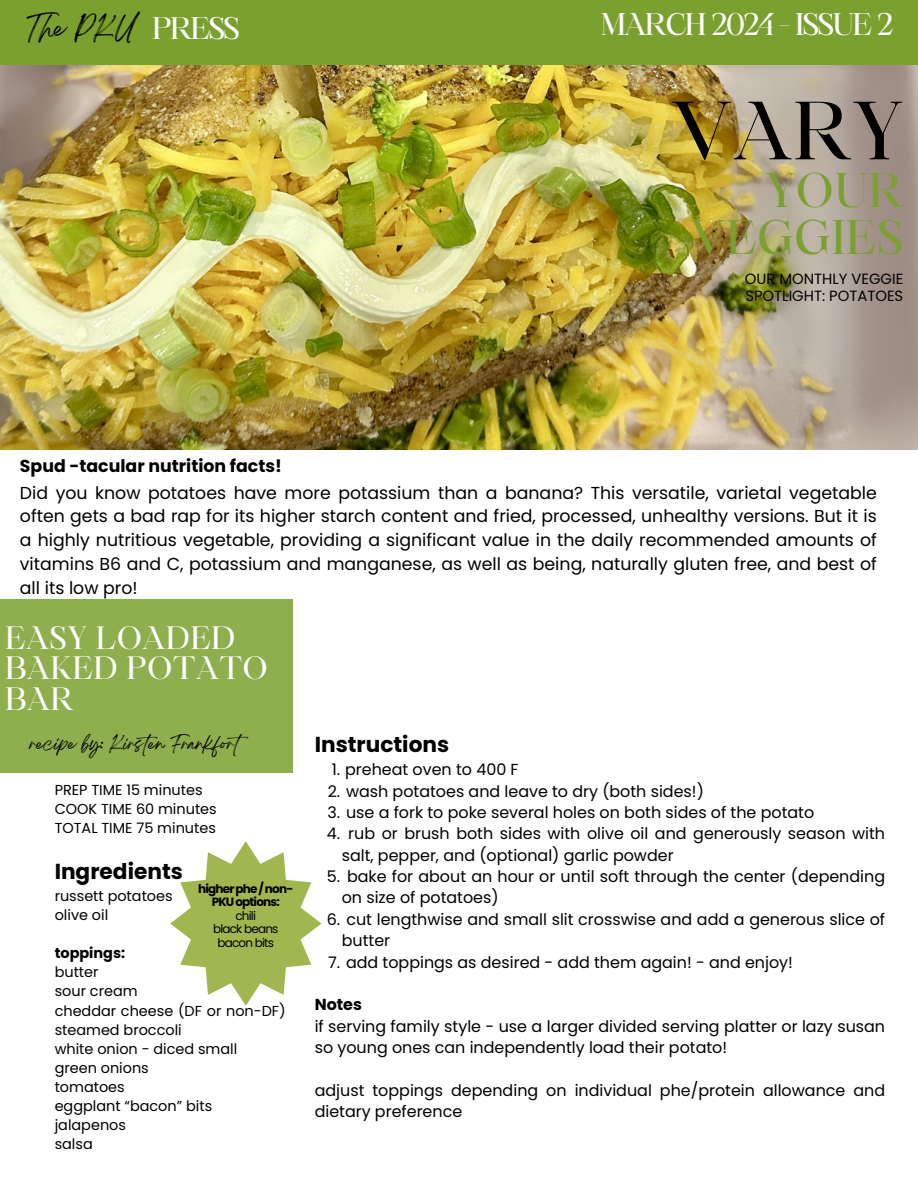
<style>
.page{position:relative;width:918px;height:1188px;background:#fff}
.page>*{position:absolute;margin:0;border:0;box-sizing:border-box;transform-origin:0 0}
.t1{font:79.05px "Maharlika";color:#000}
.t2{font:46.5px/46.2px "Maharlika";letter-spacing:.005em;color:#7ba02f;text-align:right}
.t3{font:31.05px/30.3px "Maharlika";letter-spacing:.005em;color:#fff}
.t4{font:30px "Maharlika";letter-spacing:-.065em;color:#fff}
.t5{font:22.5px "Breathing";color:#000}
.t6{font:700 21.6px "Poppins";color:#000}
.t7{font:17.4px/23.9px "Poppins";color:#000;text-align:justify}
.t8{font:700 17.4px "Poppins";color:#000}
.t9{font:15.9px/21.3px "Poppins";color:#000}
.t10{font:700 15.9px "Poppins";color:#000}
.t11{font:15px "Breathing";color:#000}
.t12{font:14.85px/16.8px "Poppins";color:#000}
.t13{font:14.4px/19.2px "Poppins";color:#000}
.t14{font:700 14.4px "Poppins";color:#000}
.t15{font:700 12px/13.5px "Poppins";letter-spacing:-.065em;color:#000;text-align:center}
.t16{font:12px/13.5px "Poppins";letter-spacing:-.065em;color:#000;text-align:center}
.s1{font-family:"Maharlika";font-size:30px;color:#fff}
</style>
<div class="page">
<img style="left:0;top:65px;width:918px;height:385px">
<div style="left:0;top:599px;width:293px;height:174px;background:#8fae4e"></div>
<svg style="left:170px;top:841px;width:151px;height:165px"></svg>
<div style="left:0;top:0;width:918px;height:65px;background:#7ba02f"></div>
<h3 class="t5" style="left:27px;top:21px;width:215px">The PKU <span class="s1">PRESS</span></h3>
<h3 class="t4" style="left:600px;top:12px;width:295px">MARCH 2024 - ISSUE 2</h3>
<h1 class="t1" style="left:671px;top:99px;width:234px">VARY</h1>
<h2 class="t2" style="left:690px;top:172px;width:215px">YOUR<br>VEGGIES</h2>
<p class="t12" style="left:745px;top:270px;width:160px">OUR MONTHLY VEGGIE<br>SPOTLIGHT: POTATOES</p>
<p class="t8" style="left:20px;top:453px;width:263px">Spud -tacular nutrition facts!</p>
<p class="t7" style="left:20px;top:481px;width:858px">Did you know potatoes have more potassium than a banana? This versatile, varietal vegetable often gets a bad rap for its higher starch content and fried, processed, unhealthy versions. But it is a highly nutritious vegetable, providing a significant value in the daily recommended amounts of vitamins B6 and C, potassium and manganese, as well as being, naturally gluten free, and best of all its low pro!</p>
<h3 class="t3" style="left:5px;top:626px;width:264px">EASY LOADED<br>BAKED POTATO<br>BAR</h3>
<p class="t11" style="left:30px;top:739px;width:227px">recipe by: Kirsten Frankfort</p>
<p class="t13" style="left:55px;top:780px;width:164px">PREP TIME 15 minutes<br>COOK TIME 60 minutes<br>TOTAL TIME 75 minutes</p>
<h3 class="t6" style="left:55px;top:857px;width:130px">Ingredients</h3>
<p class="t13" style="left:55px;top:886px;width:119px">russett potatoes olive oil</p>
<p class="t14" style="left:55px;top:943px;width:72px">toppings:</p>
<p class="t13" style="left:55px;top:963px;width:233px">butter<br>sour cream<br>cheddar cheese (DF or non-DF) steamed broccoli<br>white onion - diced small<br>green onions<br>tomatoes<br>eggplant “bacon” bits jalapenos<br>salsa</p>
<p class="t15" style="left:198px;top:882px;width:97px">higherphe/non-<br>PKUoptions:</p>
<p class="t16" style="left:213px;top:909px;width:67px">chili<br>black beans bacon bits</p>
<h3 class="t6" style="left:315px;top:729px;width:136px">Instructions</h3>
<p class="t9" style="left:332px;top:759px;width:188px">1. preheat oven to 400 F</p>
<p class="t9" style="left:328px;top:780px;width:378px">2. wash potatoes and leave to dry (both sides!)</p>
<p class="t9" style="left:327px;top:802px;width:488px">3. use a fork to poke several holes on both sides of the potato</p>
<p class="t9" style="left:348px;top:823px;width:538px">rub or brush both sides with olive oil and generously season with</p>
<p class="t9" style="left:342px;top:844px;width:333px">salt, pepper, and (optional) garlic powder</p>
<p class="t9" style="left:327px;top:823px;width:15px">4.</p>
<p class="t9" style="left:342px;top:866px;width:545px;text-indent:-15px">5. bake for about an hour or until soft through the center (depending on size of potatoes)</p>
<p class="t9" style="left:342px;top:909px;width:545px;text-indent:-15px">6. cut lengthwise and small slit crosswise and add a generous slice of butter</p>
<p class="t9" style="left:328px;top:951px;width:466px">7. add toppings as desired - add them again! - and enjoy!</p>
<p class="t10" style="left:315px;top:994px;width:49px">Notes</p>
<p class="t9" style="left:315px;top:1015px;width:572px">if serving family style - use a larger divided serving platter or lazy susan so young ones can independently load their potato!</p>
<p class="t9" style="left:315px;top:1080px;width:572px">adjust toppings depending on individual phe/protein allowance and dietary preference</p>
</div>
